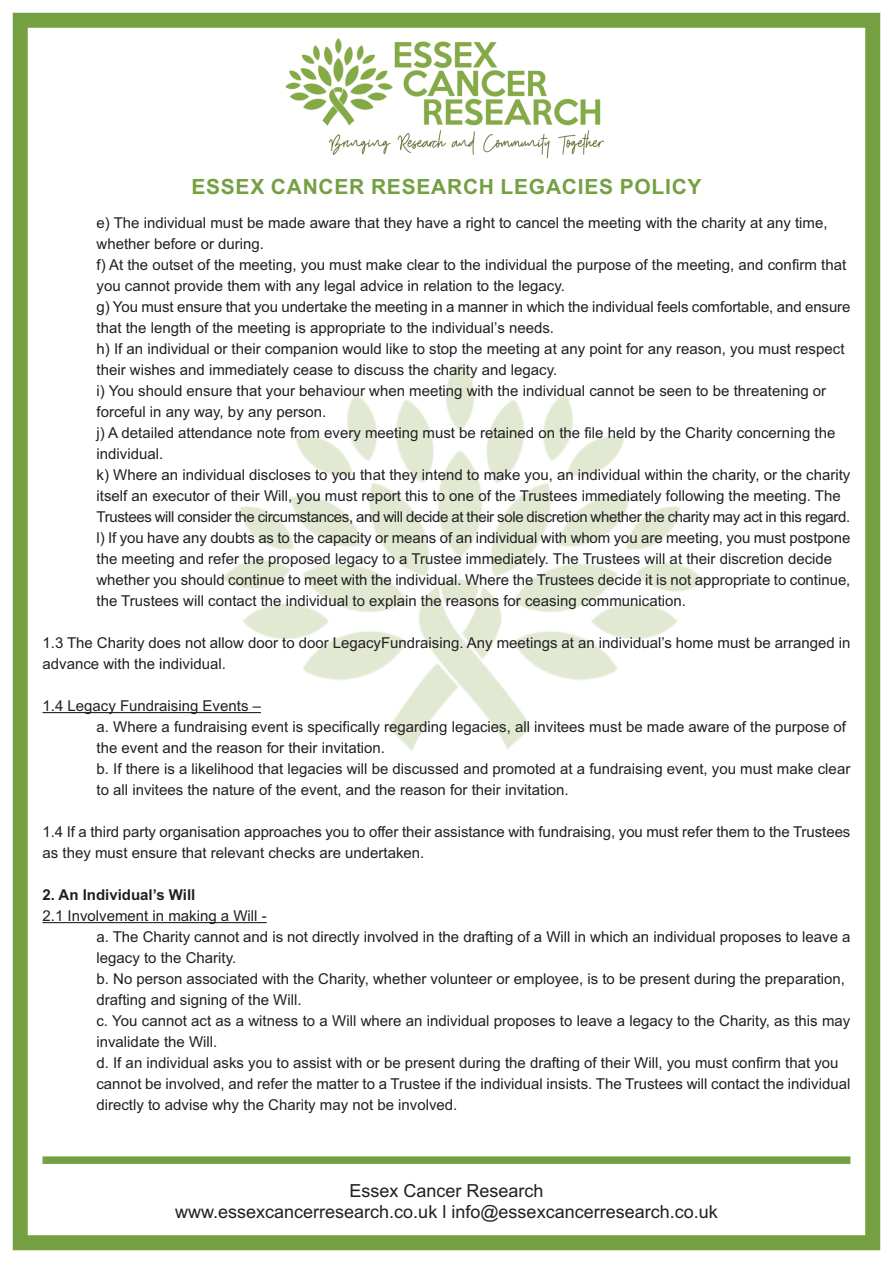
<style>
.page{position:relative;width:893px;height:1263px;background:#fff}
.page>*{position:absolute;margin:0;border:0;box-sizing:border-box;transform-origin:0 0}
.t1{font:700 21px "Arial";letter-spacing:.035em;color:#74a041}
.t2{font:18px/21.6px "Arial";color:#231f20;text-align:center}
.t3{font:15px/21px "Arial";color:#231f20}
.t4{font:700 15px "Arial";color:#231f20}
</style>
<div class="page">
<img style="left:194px;top:363px;width:510px;height:388px">
<div style="left:13px;top:13px;width:867px;height:1237px;border:15px solid #74a041"></div>
<hr style="left:43px;top:712px;width:218px;height:1px;background:#231f20">
<hr style="left:43px;top:922px;width:224px;height:1px;background:#231f20">
<img style="left:285px;top:38px;width:319px;height:120px">
<div style="left:43px;top:1156px;width:807px;height:8px;background:#74a041"></div>
<h1 class="t1" style="left:191px;top:175px;width:512px">ESSEX CANCER RESEARCH LEGACIES POLICY</h1>
<p class="t3" style="left:97px;top:212px;width:755px">e) The individual must be made aware that they have a right to cancel the meeting with the charity at any time, whether before or during.<br>f) At the outset of the meeting, you must make clear to the individual the purpose of the meeting, and confirm that you cannot provide them with any legal advice in relation to the legacy.<br>g) You must ensure that you undertake the meeting in a manner in which the individual feels comfortable, and ensure that the length of the meeting is appropriate to the individual’s needs.<br>h) If an individual or their companion would like to stop the meeting at any point for any reason, you must respect their wishes and immediately cease to discuss the charity and legacy.<br>i) You should ensure that your behaviour when meeting with the individual cannot be seen to be threatening or forceful in any way, by any person.<br>j) A detailed attendance note from every meeting must be retained on the file held by the Charity concerning the individual.<br>k) Where an individual discloses to you that they intend to make you, an individual within the charity, or the charity itself an executor of their Will, you must report this to one of the Trustees immediately following the meeting. The Trustees will consider the circumstances, and will decide at their sole discretion whether the charity may act in this regard. l) If you have any doubts as to the capacity or means of an individual with whom you are meeting, you must postpone the meeting and refer the proposed legacy to a Trustee immediately. The Trustees will at their discretion decide whether you should continue to meet with the individual. Where the Trustees decide it is not appropriate to continue, the Trustees will contact the individual to explain the reasons for ceasing communication.</p>
<p class="t3" style="left:43px;top:632px;width:809px">1.3 The Charity does not allow door to door LegacyFundraising. Any meetings at an individual’s home must be arranged in advance with the individual.</p>
<p class="t3" style="left:97px;top:695px;width:755px;text-indent:-54px">1.4 Legacy Fundraising Events –<br>a. Where a fundraising event is specifically regarding legacies, all invitees must be made aware of the purpose of the event and the reason for their invitation.<br>b. If there is a likelihood that legacies will be discussed and promoted at a fundraising event, you must make clear to all invitees the nature of the event, and the reason for their invitation.</p>
<p class="t3" style="left:43px;top:821px;width:809px">1.4 If a third party organisation approaches you to offer their assistance with fundraising, you must refer them to the Trustees as they must ensure that relevant checks are undertaken.</p>
<p class="t4" style="left:43px;top:886px;width:154px">2. An Individual’s Will</p>
<p class="t3" style="left:96px;top:905px;width:755px;text-indent:-54px">2.1 Involvement in making a Will -<br>a. The Charity cannot and is not directly involved in the drafting of a Will in which an individual proposes to leave a legacy to the Charity.<br>b. No person associated with the Charity, whether volunteer or employee, is to be present during the preparation, drafting and signing of the Will.<br>c. You cannot act as a witness to a Will where an individual proposes to leave a legacy to the Charity, as this may invalidate the Will.<br>d. If an individual asks you to assist with or be present during the drafting of their Will, you must confirm that you cannot be involved, and refer the matter to a Trustee if the individual insists. The Trustees will contact the individual directly to advise why the Charity may not be involved.</p>
<p class="t2" style="left:175px;top:1179px;width:544px">Essex Cancer Research<br>www.essexcancerresearch.co.uk l info@essexcancerresearch.co.uk</p>
</div>
